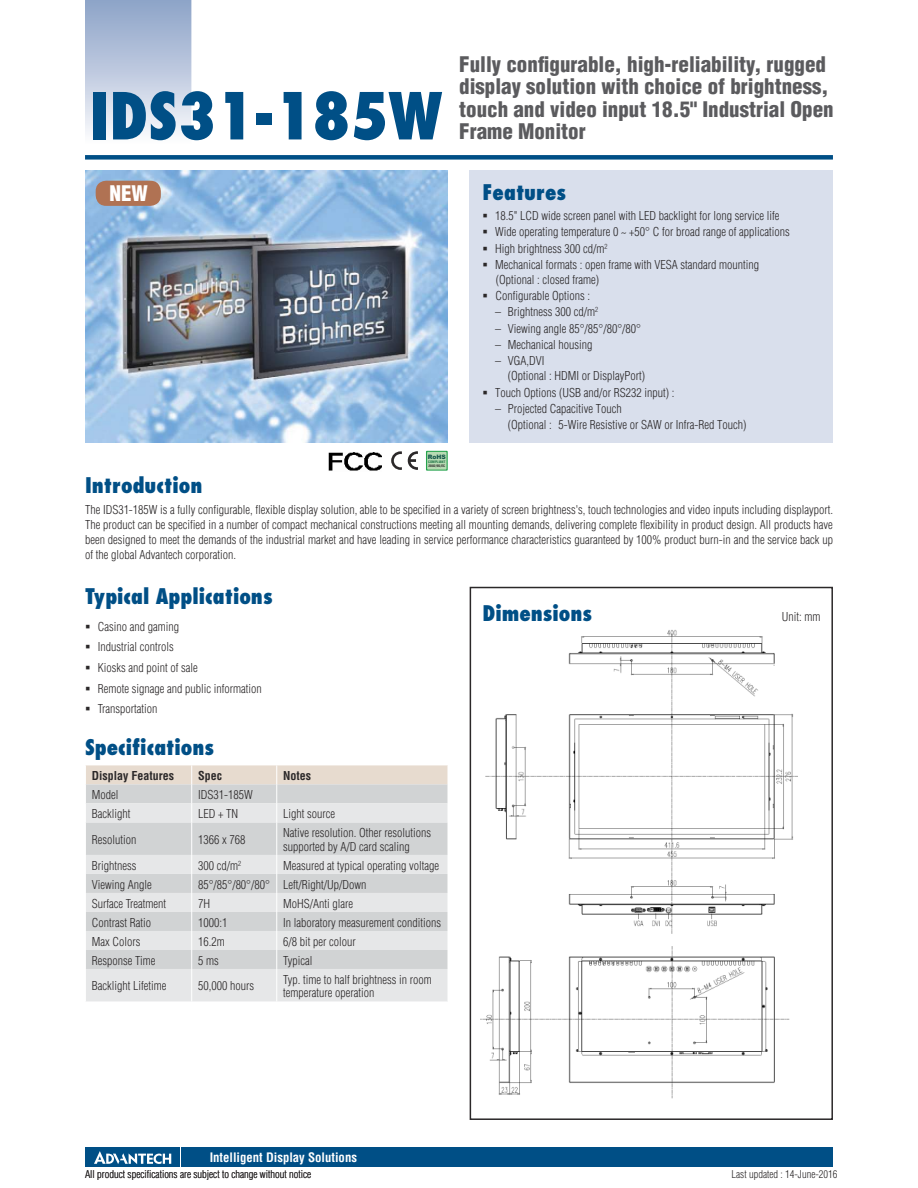
<style>
.page{position:relative;width:918px;height:1188px;background:#fff}
.page>*{position:absolute;margin:0;border:0;box-sizing:border-box;transform-origin:0 0}
.t1{font:800 condensed 63px "Futura";color:#004f86}
.t2{font:900 condensed 21px/22.5px "Helvetica";color:#5b5b5e}
.t3{font:800 condensed 21px "Futura";color:#004f86}
.t4{font:900 condensed 21px "Helvetica";color:#fff}
.t5{font:700 condensed 12.75px "Helvetica";color:#fff}
.t6{font:300 condensed 12px/20.7px "Helvetica";color:#2b2829}
.t7{font:700 condensed 12px "Helvetica";color:#2b2829}
.t8{font:300 condensed 10.5px "Helvetica";color:#2b2829}
.t9{font:900 6px "Arial";color:#17584c}
.t10{font:700 condensed 3.3px "Helvetica";color:#2b2829;scale:1.11 1}
.t11{font:700 condensed 3.3px "Helvetica";color:#156c3e;scale:1.04 1}
</style>
<div class="page">
<div style="left:85px;top:155px;width:748px;height:5px;background:#004f86"></div>
<div style="left:182px;top:1147px;width:651px;height:20px;background:#004f86"></div>
<div style="left:85px;top:1147px;width:95px;height:20px;background:#004f86"></div>
<svg style="left:94px;top:1151px;width:77px;height:13px"></svg>
<div style="left:470px;top:170px;width:363px;height:272px;background:#d9dfec"></div>
<img style="left:85px;top:170px;width:363px;height:272px">
<div style="left:470px;top:587px;width:363px;height:533px;border:2px solid #2b2829"></div>
<svg style="left:86px;top:822px;width:362px;height:179px;background:#dbddde"></svg>
<hr style="left:191px;top:822px;width:1px;height:33px;background:#fff">
<hr style="left:276px;top:822px;width:1px;height:33px;background:#fff">
<svg style="left:191px;top:855px;width:1px;height:114px"></svg>
<svg style="left:276px;top:855px;width:1px;height:114px"></svg>
<hr style="left:191px;top:969px;width:1px;height:32px;background:#fff">
<hr style="left:276px;top:969px;width:1px;height:32px;background:#fff">
<svg style="left:86px;top:765px;width:362px;height:57px;background:#e0ddd9"></svg>
<svg style="left:426px;top:451px;width:22px;height:20px"></svg>
<div style="left:427px;top:452px;width:20px;height:18px;background:#b8dbb4"></div>
<svg style="left:391px;top:451px;width:11px;height:19px"></svg>
<svg style="left:408px;top:451px;width:10px;height:19px"></svg>
<div style="left:96px;top:181px;width:65px;height:25px;background:#b07253;border-radius:10px"></div>
<img style="left:329px;top:452px;width:53px;height:19px">
<img style="left:485px;top:630px;width:313px;height:304px">
<img style="left:481px;top:946px;width:309px;height:153px">
<h1 class="t1" style="left:89px;top:89px;width:355px">IDS31-185W</h1>
<h2 class="t2" style="left:459px;top:55px;width:376px">Fully configurable, high-reliability, rugged display solution with choice of brightness, touch and video input 18.5" Industrial Open Frame Monitor</h2>
<h2 class="t4" style="left:109px;top:185px;width:40px">NEW</h2>
<p class="t9" style="left:428px;top:453px;width:19px">RoHS</p>
<p class="t11" style="left:428px;top:460px;width:18px">COMPLIANT</p>
<p class="t10" style="left:428px;top:465px;width:17px">2002/95/EC</p>
<h2 class="t3" style="left:483px;top:180px;width:85px">Features</h2>
<p class="t6" style="left:495px;top:207px;width:296px;line-height:16.5px">18.5" LCD wide screen panel with LED backlight for long service life Wide operating temperature 0 ~ +50° C for broad range of applications High brightness 300 cd/m<sup>2<br></sup>Mechanical formats : open frame with VESA standard mounting</p>
<p class="t6" style="left:495px;top:271px;width:105px;line-height:16.4px">(Optional : closed frame)<br>Configurable Options :</p>
<p class="t6" style="left:495px;top:303px;width:105px">– Brightness 300 cd/m<sup>2</sup></p>
<p class="t6" style="left:495px;top:319px;width:147px">– Viewing angle 85°/85°/80°/80°</p>
<p class="t6" style="left:495px;top:335px;width:99px">– Mechanical housing</p>
<p class="t6" style="left:508px;top:355px;width:139px;line-height:14.4px;text-indent:-13px">– VGA,DVI<br>(Optional : HDMI or DisplayPort)</p>
<p class="t6" style="left:495px;top:383px;width:181px">Touch Options (USB and/or RS232 input) :</p>
<p class="t6" style="left:508px;top:402px;width:240px;line-height:16.4px;text-indent:-13px">– Projected Capacitive Touch<br>(Optional : 5-Wire Resistive or SAW or Infra-Red Touch)</p>
<h2 class="t3" style="left:85px;top:476px;width:119px">Introduction</h2>
<p class="t6" style="left:85px;top:504px;width:750px;line-height:15px;text-align:justify">The IDS31-185W is a fully configurable, flexible display solution, able to be specified in a variety of screen brightness's, touch technologies and video inputs including displayport.<br>The product can be specified in a number of compact mechanical constructions meeting all mounting demands, delivering complete flexibility in product design. All products have been designed to meet the demands of the industrial market and have leading in service performance characteristics guaranteed by 100% product burn-in and the service back up of the global Advantech corporation.</p>
<h2 class="t3" style="left:85px;top:587px;width:189px">Typical Applications</h2>
<p class="t6" style="left:98px;top:617px;width:165px">Casino and gaming<br>Industrial controls<br>Kiosks and point of sale<br>Remote signage and public information<br>Transportation</p>
<h2 class="t3" style="left:85px;top:738px;width:131px">Specifications</h2>
<p class="t7" style="left:92px;top:771px;width:84px">Display Features</p>
<p class="t7" style="left:198px;top:771px;width:25px">Spec</p>
<p class="t7" style="left:283px;top:771px;width:29px">Notes</p>
<p class="t6" style="left:92px;top:785px;width:28px">Model</p>
<p class="t6" style="left:198px;top:785px;width:56px">IDS31-185W</p>
<p class="t6" style="left:92px;top:804px;width:40px">Backlight</p>
<p class="t6" style="left:198px;top:804px;width:41px">LED + TN</p>
<p class="t6" style="left:283px;top:804px;width:53px">Light source</p>
<p class="t6" style="left:92px;top:830px;width:46px">Resolution</p>
<p class="t6" style="left:198px;top:830px;width:49px">1366 x 768</p>
<p class="t6" style="left:283px;top:827px;width:149px;line-height:13.5px">Native resolution. Other resolutions supported by A/D card scaling</p>
<p class="t6" style="left:92px;top:856px;width:46px">Brightness</p>
<p class="t6" style="left:198px;top:856px;width:45px">300 cd/m<sup>2</sup></p>
<p class="t6" style="left:283px;top:856px;width:157px">Measured at typical operating voltage</p>
<p class="t6" style="left:92px;top:875px;width:61px">Viewing Angle</p>
<p class="t6" style="left:198px;top:875px;width:170px">85°/85°/80°/80° Left/Right/Up/Down</p>
<p class="t6" style="left:92px;top:894px;width:76px">Surface Treatment</p>
<p class="t6" style="left:198px;top:894px;width:13px">7H</p>
<p class="t6" style="left:283px;top:894px;width:71px">MoHS/Anti glare</p>
<p class="t6" style="left:92px;top:913px;width:61px">Contrast Ratio</p>
<p class="t6" style="left:198px;top:913px;width:31px">1000:1</p>
<p class="t6" style="left:283px;top:913px;width:160px">In laboratory measurement conditions</p>
<p class="t6" style="left:92px;top:932px;width:50px">Max Colors</p>
<p class="t6" style="left:198px;top:932px;width:28px">16.2m</p>
<p class="t6" style="left:283px;top:932px;width:74px">6/8 bit per colour</p>
<p class="t6" style="left:92px;top:951px;width:65px">Response Time</p>
<p class="t6" style="left:198px;top:951px;width:22px">5 ms</p>
<p class="t6" style="left:283px;top:951px;width:31px">Typical</p>
<p class="t6" style="left:92px;top:977px;width:76px">Backlight Lifetime</p>
<p class="t6" style="left:198px;top:977px;width:57px">50,000 hours</p>
<p class="t6" style="left:283px;top:974px;width:150px;line-height:13.5px">Typ. time to half brightness in room temperature operation</p>
<h2 class="t3" style="left:482px;top:604px;width:111px">Dimensions</h2>
<p class="t5" style="left:210px;top:1152px;width:149px">Intelligent Display Solutions</p>
<p class="t6" style="left:782px;top:607px;width:40px">Unit: mm</p>
<p class="t8" style="left:85px;top:1170px;width:228px">All product specifications are subject to change without notice</p>
<p class="t8" style="left:732px;top:1170px;width:108px">Last updated : 14-June-2016</p>
</div>
